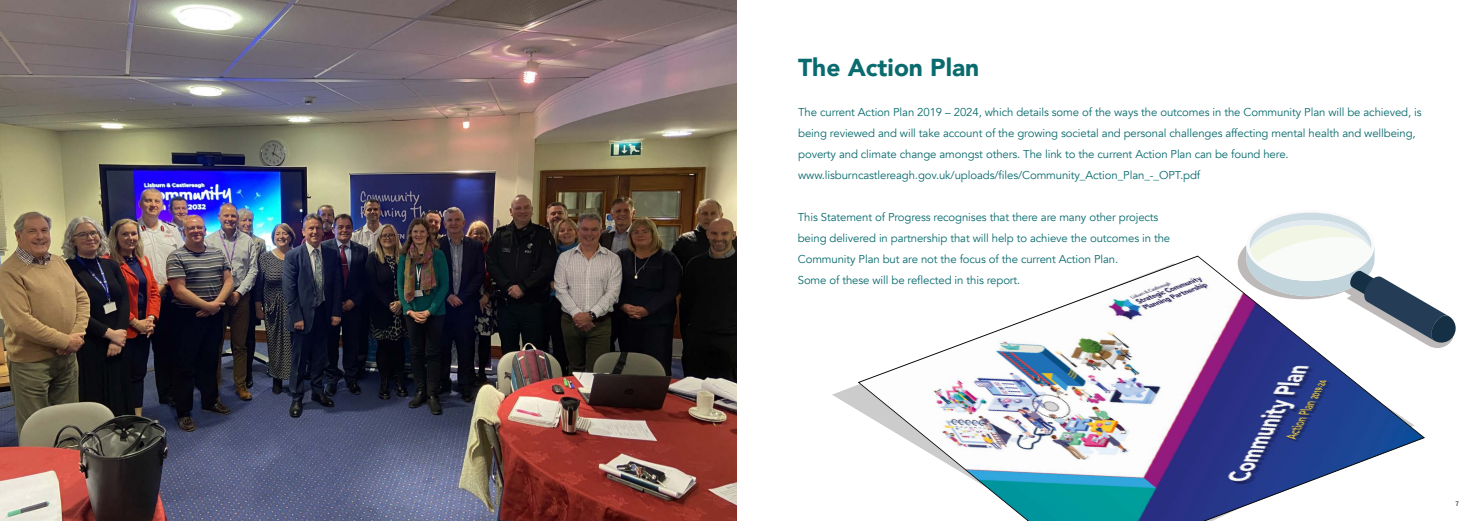
<style>
.page{position:relative;width:1474px;height:521px;background:#fff}
.page>*{position:absolute;margin:0;border:0;box-sizing:border-box;transform-origin:0 0}
.t1{font:900 24.5px "Avenir";color:#096b6e}
.t2{font:11.38px/21px "Avenir";letter-spacing:-.01em;color:#096b6e}
.t3{font:7px "Source Sans Pro";color:#000}
</style>
<div class="page">
<svg style="left:858px;top:255px;width:566px;height:266px"></svg>
<svg style="left:1237px;top:212px;width:219px;height:136px"></svg>
<img style="left:0;top:0;width:737px;height:521px">
<h1 class="t1" style="left:798px;top:46px;width:183px">The Action Plan</h1>
<p class="t2" style="left:798px;top:102px;width:625px">The current Action Plan 2019 – 2024, which details some of the ways the outcomes in the Community Plan will be achieved, is being reviewed and will take account of the growing societal and personal challenges affecting mental health and wellbeing, poverty and climate change amongst others. The link to the current Action Plan can be found here. www.lisburncastlereagh.gov.uk/uploads/files/Community_Action_Plan_-_OPT.pdf</p>
<p class="t2" style="left:797px;top:207px;width:374px">This Statement of Progress recognises that there are many other projects being delivered in partnership that will help to achieve the outcomes in the Community Plan but are not the focus of the current Action Plan.<br>Some of these will be reflected in this report.</p>
<p class="t3" style="left:1455px;top:499px;width:5px">7</p>
</div>
